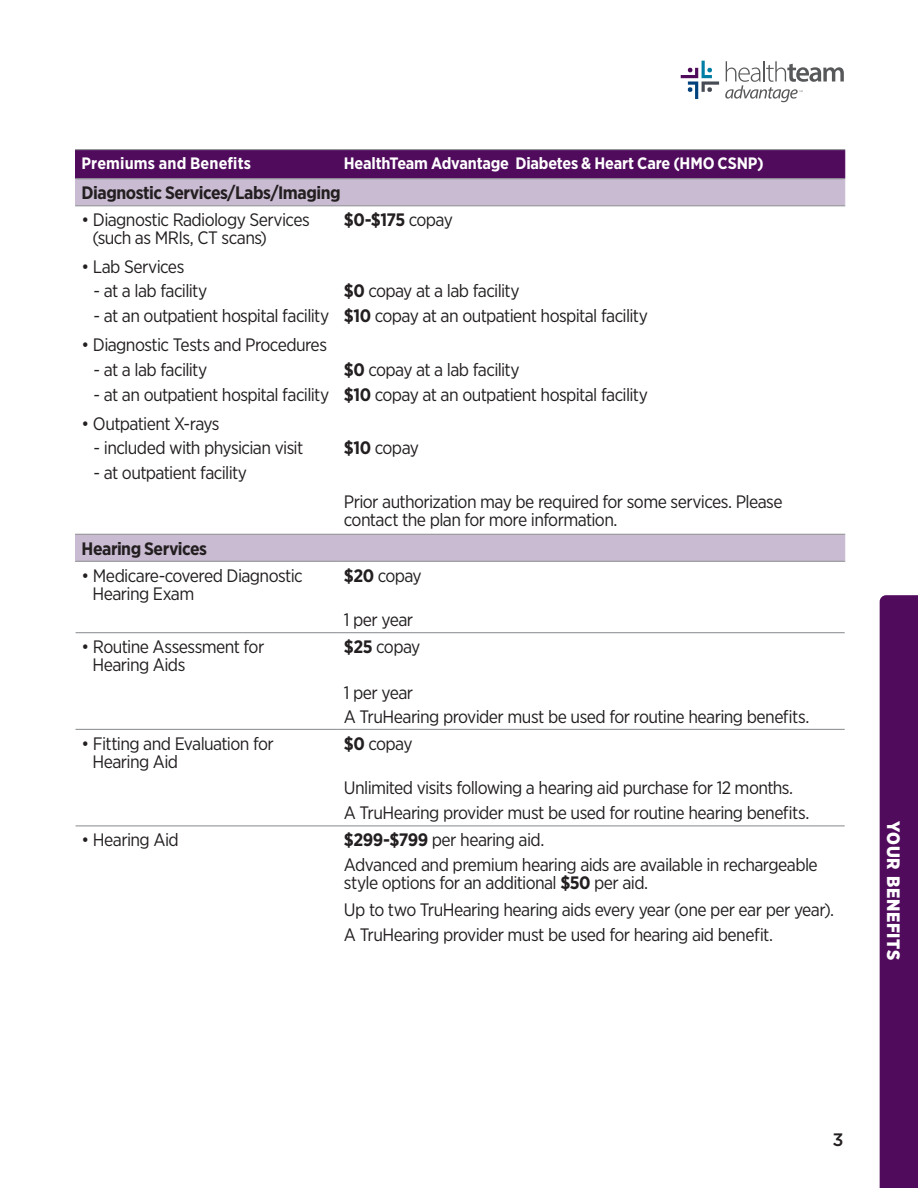
<style>
.page{position:relative;width:918px;height:1188px;background:#fff}
.page>*{position:absolute;margin:0;border:0;box-sizing:border-box;transform-origin:0 0}
.Chart_copy{font:18px/18px "Gotham Narrow";letter-spacing:-.035em;color:#231f20}
.Chart_copy_BulletInd{font:18px/18px "Gotham Narrow";letter-spacing:-.035em;color:#231f20}
.Chart_Row_Heads{font:700 18px "Gotham Narrow";letter-spacing:-.025em;color:#231f20}
.Chart_copy-2{font:700 18px "Gotham Narrow";color:#231f20}
.t1{font:900 18px "Gotham Narrow";letter-spacing:.04em;color:#fff}
.t2{font:500 18px "Gotham";color:#231f20}
.Chart_Heads{font:700 16.5px "Gotham Narrow";letter-spacing:-.01em;color:#fff}
.Chart_Heads-2{font:700 16.5px "Gotham Narrow";letter-spacing:.01em;color:#fff}
.s1{font-weight:400}
.s2{font-weight:700}
</style>
<div class="page">
<svg style="left:76px;top:206px;width:769px;height:355px"></svg>
<hr style="left:75px;top:534px;width:263px;height:1px;background:#939598">
<hr style="left:338px;top:534px;width:507px;height:1px;background:#939598">
<hr style="left:76px;top:632px;width:262px;height:1px;background:#939598">
<hr style="left:338px;top:632px;width:507px;height:1px;background:#939598">
<hr style="left:76px;top:729px;width:262px;height:1px;background:#939598">
<hr style="left:338px;top:729px;width:507px;height:1px;background:#939598">
<hr style="left:76px;top:825px;width:262px;height:1px;background:#939598">
<hr style="left:338px;top:825px;width:507px;height:1px;background:#939598">
<hr style="left:75px;top:205px;width:263px;height:1px;background:#939598">
<hr style="left:338px;top:205px;width:507px;height:1px;background:#939598">
<hr style="left:75px;top:561px;width:263px;height:1px;background:#939598">
<hr style="left:338px;top:561px;width:507px;height:1px;background:#939598">
<svg style="left:75px;top:535px;width:1px;height:26px"></svg>
<svg style="left:844px;top:535px;width:1px;height:26px"></svg>
<hr style="left:75px;top:149px;width:263px;height:1px;background:#939598">
<hr style="left:338px;top:149px;width:507px;height:1px;background:#939598">
<svg style="left:75px;top:150px;width:770px;height:55px;background:#8a6095"></svg>
<svg style="left:681px;top:61px;width:38px;height:38px"></svg>
<svg style="left:725px;top:61px;width:119px;height:41px"></svg>
<div style="left:880px;top:595px;width:38px;height:593px;background:#500b5d"></div>
<p class="Chart_Heads-2" style="left:82px;top:152px;width:171px">Premiums and Benefits</p>
<p class="Chart_Heads" style="left:344px;top:152px;width:422px">HealthTeam Advantage Diabetes &amp; Heart Care (HMO CSNP)</p>
<p class="Chart_Row_Heads" style="left:82px;top:181px;width:261px">Diagnostic Services/Labs/Imaging</p>
<p class="Chart_copy_BulletInd" style="left:92px;top:211px;width:219px;text-indent:-11px">• Diagnostic Radiology Services (such as MRIs, CT scans)</p>
<p class="Chart_copy-2" style="left:344px;top:208px;width:111px">$0-$175 <span class="s1">copay</span></p>
<p class="Chart_copy_BulletInd" style="left:82px;top:257px;width:104px">• Lab Services</p>
<p class="Chart_copy_BulletInd" style="left:94px;top:282px;width:115px">- at a lab facility</p>
<p class="Chart_copy_BulletInd" style="left:94px;top:306px;width:237px">- at an outpatient hospital facility</p>
<p class="Chart_copy" style="left:344px;top:282px;width:177px"><span class="s2">$0</span> copay at a lab facility</p>
<p class="Chart_copy" style="left:344px;top:306px;width:306px"><span class="s2">$10</span> copay at an outpatient hospital facility</p>
<p class="Chart_copy_BulletInd" style="left:82px;top:335px;width:247px">• Diagnostic Tests and Procedures</p>
<p class="Chart_copy_BulletInd" style="left:94px;top:360px;width:115px">- at a lab facility</p>
<p class="Chart_copy_BulletInd" style="left:94px;top:385px;width:237px">- at an outpatient hospital facility</p>
<p class="Chart_copy_BulletInd" style="left:82px;top:414px;width:140px">• Outpatient X-rays</p>
<p class="Chart_copy_BulletInd" style="left:94px;top:439px;width:211px">- included with physician visit</p>
<p class="Chart_copy_BulletInd" style="left:94px;top:464px;width:155px">- at outpatient facility</p>
<p class="Chart_copy" style="left:344px;top:360px;width:177px"><span class="s2">$0</span> copay at a lab facility</p>
<p class="Chart_copy" style="left:344px;top:385px;width:306px"><span class="s2">$10</span> copay at an outpatient hospital facility</p>
<p class="Chart_copy" style="left:344px;top:439px;width:77px"><span class="s2">$10</span> copay</p>
<p class="Chart_copy" style="left:344px;top:493px;width:440px">Prior authorization may be required for some services. Please contact the plan for more information.</p>
<p class="Chart_Row_Heads" style="left:82px;top:537px;width:127px">Hearing Services</p>
<p class="Chart_copy_BulletInd" style="left:92px;top:566px;width:212px;text-indent:-11px">• Medicare-covered Diagnostic<br>Hearing Exam</p>
<p class="Chart_copy" style="left:344px;top:566px;width:79px"><span class="s2">$20</span> copay</p>
<p class="Chart_copy" style="left:344px;top:610px;width:71px">1 per year</p>
<p class="Chart_copy_BulletInd" style="left:92px;top:637px;width:173px;text-indent:-11px">• Routine Assessment for<br>Hearing Aids</p>
<p class="Chart_copy" style="left:344px;top:637px;width:78px"><span class="s2">$25</span> copay</p>
<p class="Chart_copy" style="left:344px;top:683px;width:71px">1 per year</p>
<p class="Chart_copy" style="left:344px;top:708px;width:467px">A TruHearing provider must be used for routine hearing benefits.</p>
<p class="Chart_copy_BulletInd" style="left:92px;top:734px;width:183px;text-indent:-11px">• Fitting and Evaluation for<br>Hearing Aid</p>
<p class="Chart_copy" style="left:344px;top:734px;width:70px"><span class="s2">$0</span> copay</p>
<p class="Chart_copy" style="left:344px;top:779px;width:451px">Unlimited visits following a hearing aid purchase for 12 months.</p>
<p class="Chart_copy" style="left:344px;top:803px;width:467px">A TruHearing provider must be used for routine hearing benefits.</p>
<p class="Chart_copy_BulletInd" style="left:82px;top:831px;width:99px">• Hearing Aid</p>
<p class="Chart_copy" style="left:344px;top:831px;width:202px"><span class="s2">$299-$799</span> per hearing aid.</p>
<p class="Chart_copy" style="left:344px;top:855px;width:475px">Advanced and premium hearing aids are available in rechargeable style options for an additional <span class="s2">$50</span> per aid.</p>
<p class="Chart_copy" style="left:344px;top:900px;width:492px">Up to two TruHearing hearing aids every year (one per ear per year).</p>
<p class="Chart_copy" style="left:344px;top:925px;width:431px">A TruHearing provider must be used for hearing aid benefit.</p>
<p class="t1" style="left:905px;top:821px;width:140px;rotate:90deg">YOUR BENEFITS</p>
<p class="t2" style="left:833px;top:1128px;width:13px">3</p>
</div>
